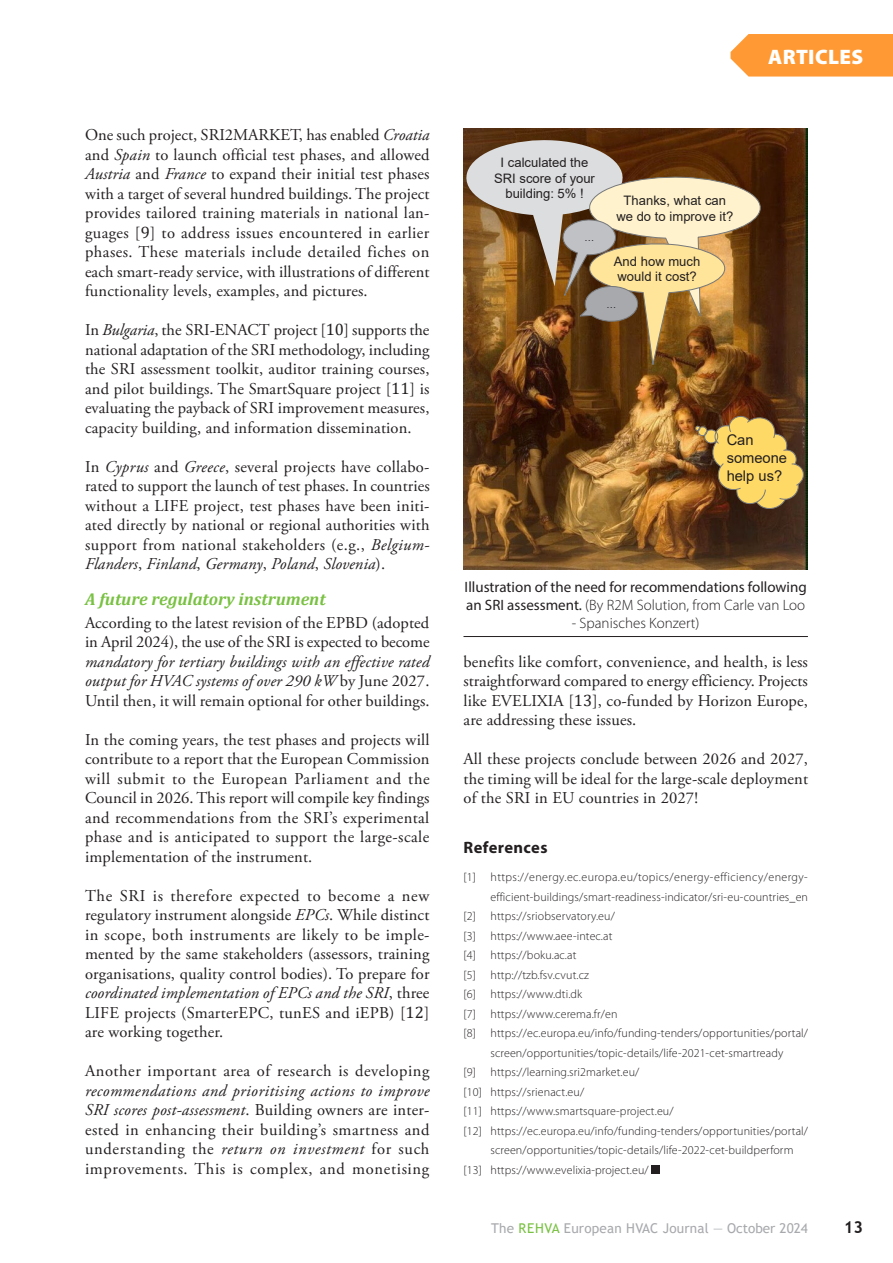
<style>
.page{position:relative;width:893px;height:1263px;background:#fff}
.page>*{position:absolute;margin:0;border:0;box-sizing:border-box;transform-origin:0 0}
.t1{font:900 21px "Myriad Pro";letter-spacing:.02em;color:#fff}
.Heading_3{font:italic 700 17.25px "Cambria";color:#79c142}
.t2{font:16.5px/19.5px "Adobe Garamond Pro";letter-spacing:.01em;color:#231f20;text-align:justify}
.Heading_2{font:700 16.5px "Myriad Pro";letter-spacing:.025em;color:#231f20}
.t3{font:700 16.5px "Trebuchet MS";color:#231f20}
.Paragraph_Style_17{font:15px/18px "Myriad Pro";color:#231f20}
.Paragraph_Style_17-2{font:300 15px "Myriad Pro";color:#231f20}
.t4{font:14.7px/17.7px "Arial";color:#231f20}
.t5{font:13.5px "Trebuchet MS";letter-spacing:.015em;color:#a8a9ad}
.t6{font:13.05px/15.8px "Arial";color:#231f20;text-align:center}
.List_nro_copy{font:300 12px/19.5px "Myriad Pro";letter-spacing:.01em;color:#231f20;text-align:right}
.t7{font:9.75px "Arial";color:#231f20}
.s1{font-style:italic}
.s2{font-family:"Cambria"}
.s3{font-weight:300}
.s4{color:#79c142}
</style>
<div class="page">
<div style="left:652px;top:1165px;width:8px;height:9px;background:#231f20"></div>
<hr style="left:463px;top:636px;width:345px;height:1px;background:#231f20">
<img style="left:463px;top:128px;width:345px;height:441px">
<svg style="left:463px;top:138px;width:302px;height:227px;background:#a2845e"></svg>
<svg style="left:694px;top:416px;width:111px;height:95px;background:#b59147"></svg>
<svg style="left:730px;top:34px;width:163px;height:43px;background:#ff9f3f"></svg>
<p class="t2" style="left:85px;top:126px;width:346px">One such project, SRI2MARKET, has enabled <span class="s1">Croatia </span>and <span class="s1">Spain</span> to launch official test phases, and allowed <span class="s1">Austria</span> and <span class="s1">France</span> to expand their initial test phases with a target of several hundred buildings. The project provides tailored training materials in national lan&shy;guages [<span class="s2">9</span>] to address issues encountered in earlier phases. These materials include detailed fiches on each smart-ready service, with illustrations of different functionality levels, examples, and pictures.</p>
<p class="t2" style="left:85px;top:321px;width:346px">In <span class="s1">Bulgaria</span>, the SRI-ENACT project [<span class="s2">10</span>] supports the national adaptation of the SRI methodology, including the SRI assessment toolkit, auditor training courses, and pilot buildings. The SmartSquare project [<span class="s2">11</span>] is evaluating the payback of SRI improvement measures, capacity building, and information dissemination.</p>
<p class="t2" style="left:85px;top:457px;width:346px">In <span class="s1">Cyprus</span> and <span class="s1">Greece</span>, several projects have collabo&shy;rated to support the launch of test phases. In countries without a LIFE project, test phases have been initi&shy;ated directly by national or regional authorities with support from national stakeholders (e.g., <span class="s1">Belgium-Flanders</span>, <span class="s1">Finland</span>, <span class="s1">Germany</span>, <span class="s1">Poland</span>, <span class="s1">Slovenia</span>).</p>
<p class="Heading_3" style="left:85px;top:587px;width:242px">A future regulatory instrument</p>
<p class="t2" style="left:85px;top:613px;width:346px">According to the latest revision of the EPBD (adopted in April 2024), the use of the SRI is expected to become <span class="s1">mandatory for tertiary buildings with an effective rated output for HVAC systems of over 290 kW</span> by June 2027.<br>Until then, it will remain optional for other buildings.</p>
<p class="t2" style="left:85px;top:730px;width:346px">In the coming years, the test phases and projects will contribute to a report that the European Commission will submit to the European Parliament and the Council in 2026. This report will compile key findings and recommendations from the SRI’s experimental phase and is anticipated to support the large-scale implementation of the instrument.</p>
<p class="t2" style="left:85px;top:886px;width:346px">The SRI is therefore expected to become a new regulatory instrument alongside <span class="s1">EPCs</span>. While distinct in scope, both instruments are likely to be imple&shy;mented by the same stakeholders (assessors, training organisations, quality control bodies). To prepare for <span class="s1">coordinated implementation of EPCs and the SRI</span>, three LIFE projects (SmarterEPC, tunES and iEPB) [<span class="s2">12</span>] are working together.</p>
<p class="t2" style="left:85px;top:1062px;width:346px">Another important area of research is developing <span class="s1">recommendations and prioritising actions to improve SRI scores post-assessment</span>. Building owners are inter&shy;ested in enhancing their building’s smartness and understanding the <span class="s1">return on investment</span> for such improvements. This is complex, and monetising</p>
<p class="t1" style="left:768px;top:43px;width:96px">ARTICLES</p>
<p class="t6" style="left:494px;top:154px;width:102px">I calculated the<br>SRI score of your building: 5% !</p>
<p class="t7" style="left:584px;top:231px;width:11px">…</p>
<p class="t6" style="left:616px;top:192px;width:119px">Thanks, what can we do to improve it?</p>
<p class="t6" style="left:614px;top:253px;width:88px;text-align:left">And how much would it cost?</p>
<p class="t7" style="left:606px;top:297px;width:11px">…</p>
<p class="t4" style="left:727px;top:431px;width:62px">Can someone help us?</p>
<p class="Paragraph_Style_17" style="left:465px;top:577px;width:344px">Illustration of the need for recommendations following an SRI assessment. <span class="s3">(By R2M Solution, from Carle van Loo</span></p>
<p class="Paragraph_Style_17-2" style="left:572px;top:614px;width:129px">- Spanisches Konzert)</p>
<p class="t2" style="left:463px;top:652px;width:346px">benefits like comfort, convenience, and health, is less straightforward compared to energy efficiency. Projects like EVELIXIA [<span class="s2">13</span>], co-funded by Horizon Europe, are addressing these issues.</p>
<p class="t2" style="left:463px;top:750px;width:346px">All these projects conclude between 2026 and 2027, the timing will be ideal for the large-scale deployment of the SRI in EU countries in 2027!</p>
<p class="Heading_2" style="left:463px;top:837px;width:86px">References</p>
<p class="List_nro_copy" style="left:463px;top:867px;width:346px">[1] https://energy.ec.europa.eu/topics/energy-efficiency/energy&shy;efficient-buildings/smart-readiness-indicator/sri-eu-countries_en</p>
<p class="List_nro_copy" style="left:463px;top:906px;width:153px">[2] https://sriobservatory.eu/</p>
<p class="List_nro_copy" style="left:463px;top:926px;width:150px">[3] https://www.aee-intec.at</p>
<p class="List_nro_copy" style="left:463px;top:945px;width:114px">[4] https://boku.ac.at</p>
<p class="List_nro_copy" style="left:463px;top:965px;width:127px">[5] http://tzb.fsv.cvut.cz</p>
<p class="List_nro_copy" style="left:463px;top:984px;width:120px">[6] https://www.dti.dk</p>
<p class="List_nro_copy" style="left:463px;top:1004px;width:155px">[7] https://www.cerema.fr/en</p>
<p class="List_nro_copy" style="left:463px;top:1023px;width:346px;text-align:center">[8] https://ec.europa.eu/info/funding-tenders/opportunities/portal/ screen/opportunities/topic-details/life-2021-cet-smartready</p>
<p class="List_nro_copy" style="left:463px;top:1062px;width:177px">[9] https://learning.sri2market.eu/</p>
<p class="List_nro_copy" style="left:463px;top:1082px;width:122px">[10] https://srienact.eu/</p>
<p class="List_nro_copy" style="left:463px;top:1101px;width:212px">[11] https://www.smartsquare-project.eu/</p>
<p class="List_nro_copy" style="left:490px;top:1121px;width:319px;text-align:left;text-indent:-27px">[12] https://ec.europa.eu/info/funding-tenders/opportunities/portal/ screen/opportunities/topic-details/life-2022-cet-buildperform</p>
<p class="List_nro_copy" style="left:463px;top:1160px;width:187px">[13] https://www.evelixia-project.eu/</p>
<p class="t5" style="left:491px;top:1220px;width:318px">The <span class="s4">REHVA</span> European HVAC Journal — October 2024</p>
<p class="t3" style="left:844px;top:1217px;width:21px">13</p>
</div>
